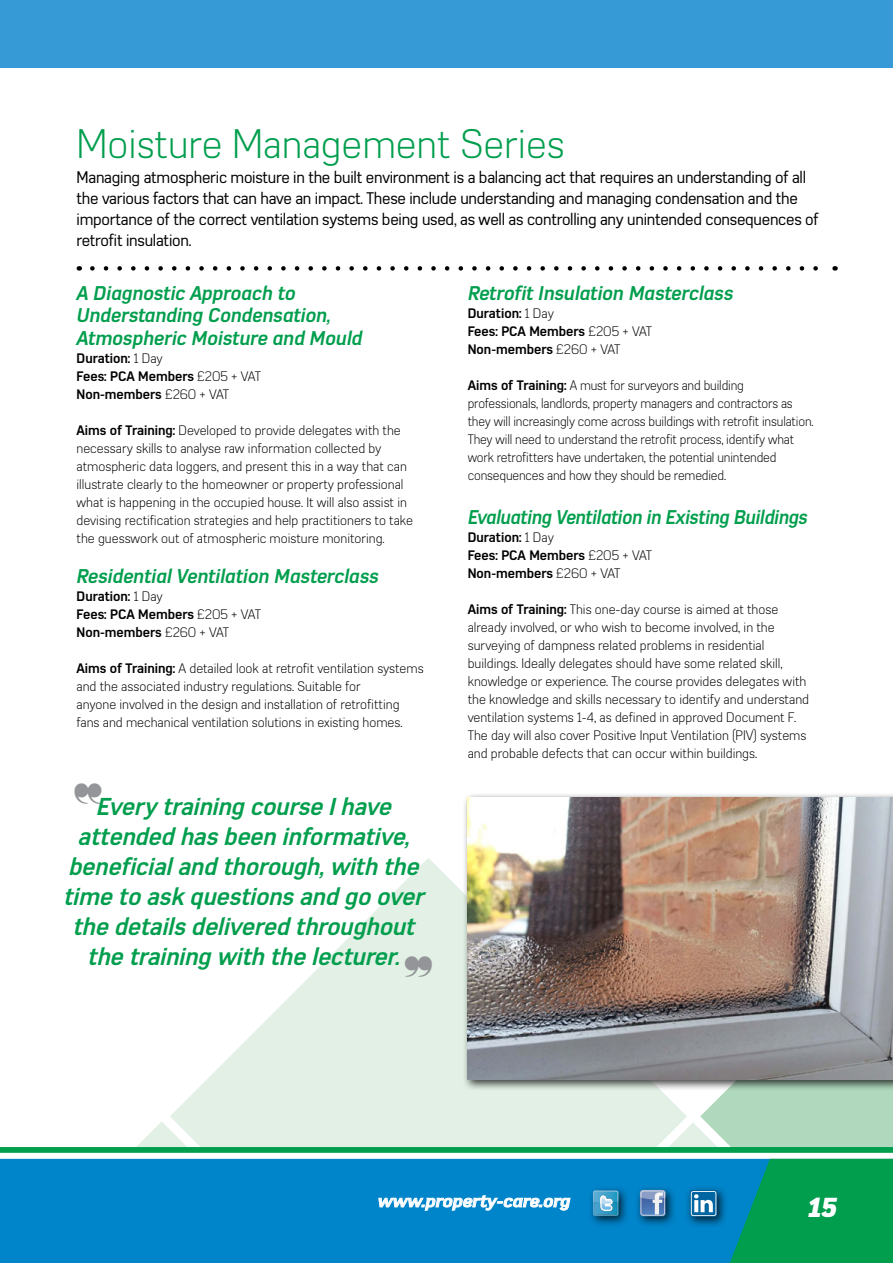
<style>
.page{position:relative;width:893px;height:1263px;background:#fff}
.page>*{position:absolute;margin:0;border:0;box-sizing:border-box;transform-origin:0 0}
.t1{font:300 40.5px "Azbuka";color:#009e4d}
.t2{font:italic 900 27px "Azbuka";color:#fff}
.t3{font:italic 700 24px/30px "Azbuka";color:#009e4d;text-align:center}
.t4{font:italic 700 19.5px/22.5px "Azbuka";color:#009e4d}
.t5{font:italic 700 19.5px "Azbuka";color:#009e4d;scale:.95 1}
.t6{font:16.5px/21px "Azbuka";letter-spacing:-.015em;color:#000}
.t7{font:italic 700 16.5px "Azbuka";color:#fff;scale:1.12 1}
.t8{font:300 13.5px/18px "Azbuka";color:#000}
.t9{font:700 13.5px/18px "Azbuka";color:#000}
.s1{font-weight:300}
.s2{font-weight:700}
</style>
<div class="page">
<div style="left:700px;top:1091px;width:193px;height:31px;background:#b0d8bd"></div>
<svg style="left:170px;top:858px;width:517px;height:289px;fill:#e2f0e5"></svg>
<svg style="left:136px;top:1121px;width:180px;height:26px"></svg>
<div style="left:0;top:1154px;width:893px;height:109px;background:#0084ca"></div>
<div style="left:0;top:1147px;width:893px;height:6px;background:#009e4d"></div>
<div style="left:0;top:1153px;width:893px;height:6px;background:#fff"></div>
<div style="left:0;top:0;width:893px;height:67px;background:#359ad5"></div>
<svg style="left:92px;top:266px;width:726px;height:5px"></svg>
<div style="left:463px;top:792px;width:430px;height:299px;background:#000;opacity:.75"></div>
<img style="left:468px;top:798px;width:425px;height:282px">
<svg style="left:378px;top:1122px;width:515px;height:141px"></svg>
<svg style="left:405px;top:956px;width:27px;height:20px"></svg>
<h1 class="t1" style="left:77px;top:120px;width:490px">Moisture Management Series</h1>
<p class="t6" style="left:77px;top:167px;width:744px">Managing atmospheric moisture in the built environment is a balancing act that requires an understanding of all the various factors that can have an impact. These include understanding and managing condensation and the importance of the correct ventilation systems being used, as well as controlling any unintended consequences of retrofit insulation.</p>
<h3 class="t4" style="left:77px;top:282px;width:287px">A Diagnostic Approach to<br>Understanding Condensation,<br>Atmospheric Moisture and Mould</h3>
<p class="t9" style="left:77px;top:349px;width:186px">Duration: <span class="s1">1 Day<br></span>Fees: PCA Members <span class="s1">£205 + VAT<br></span>Non-members <span class="s1">£260 + VAT</span></p>
<p class="t8" style="left:77px;top:421px;width:338px"><span class="s2">Aims of Training:</span> Developed to provide delegates with the necessary skills to analyse raw information collected by atmospheric data loggers, and present this in a way that can illustrate clearly to the homeowner or property professional what is happening in the occupied house. It will also assist in devising rectification strategies and help practitioners to take the guesswork out of atmospheric moisture monitoring.</p>
<h3 class="t4" style="left:77px;top:565px;width:304px">Residential Ventilation Masterclass</h3>
<p class="t9" style="left:77px;top:588px;width:186px">Duration: <span class="s1">1 Day<br></span>Fees: PCA Members <span class="s1">£205 + VAT<br></span>Non-members <span class="s1">£260 + VAT</span></p>
<p class="t8" style="left:77px;top:660px;width:349px"><span class="s2">Aims of Training:</span> A detailed look at retrofit ventilation systems and the associated industry regulations. Suitable for<br>anyone involved in the design and installation of retrofitting fans and mechanical ventilation solutions in existing homes.</p>
<h3 class="t4" style="left:468px;top:282px;width:267px">Retrofit Insulation Masterclass</h3>
<p class="t9" style="left:468px;top:304px;width:186px">Duration: <span class="s1">1 Day<br></span>Fees: PCA Members <span class="s1">£205 + VAT<br></span>Non-members <span class="s1">£260 + VAT</span></p>
<p class="t8" style="left:468px;top:376px;width:347px"><span class="s2">Aims of Training:</span> A must for surveyors and building professionals, landlords, property managers and contractors as they will increasingly come across buildings with retrofit insulation.<br>They will need to understand the retrofit process, identify what work retrofitters have undertaken, the potential unintended consequences and how they should be remedied.</p>
<h3 class="t5" style="left:468px;top:505px;width:359px">Evaluating Ventilation in Existing Buildings</h3>
<p class="t9" style="left:468px;top:528px;width:186px">Duration: <span class="s1">1 Day<br></span>Fees: PCA Members <span class="s1">£205 + VAT<br></span>Non-members <span class="s1">£260 + VAT</span></p>
<p class="t8" style="left:468px;top:600px;width:343px"><span class="s2">Aims of Training:</span> This one-day course is aimed at those already involved, or who wish to become involved, in the surveying of dampness related problems in residential buildings. Ideally delegates should have some related skill, knowledge or experience. The course provides delegates with the knowledge and skills necessary to identify and understand ventilation systems 1-4, as defined in approved Document F.<br>The day will also cover Positive Input Ventilation (PIV) systems and probable defects that can occur within buildings.</p>
<h3 class="t3" style="left:96px;top:792px;width:303px">Everytraining course Ihave</h3>
<h3 class="t3" style="left:63px;top:822px;width:369px">attended hasbeen informative, beneficialand thorough,with the time to ask questionsand go over the detailsdelivered throughout the training with the lecturer.</h3>
<p class="t7" style="left:378px;top:1191px;width:173px">www.property-care.org</p>
<h2 class="t2" style="left:807px;top:1189px;width:37px">15</h2>
</div>
